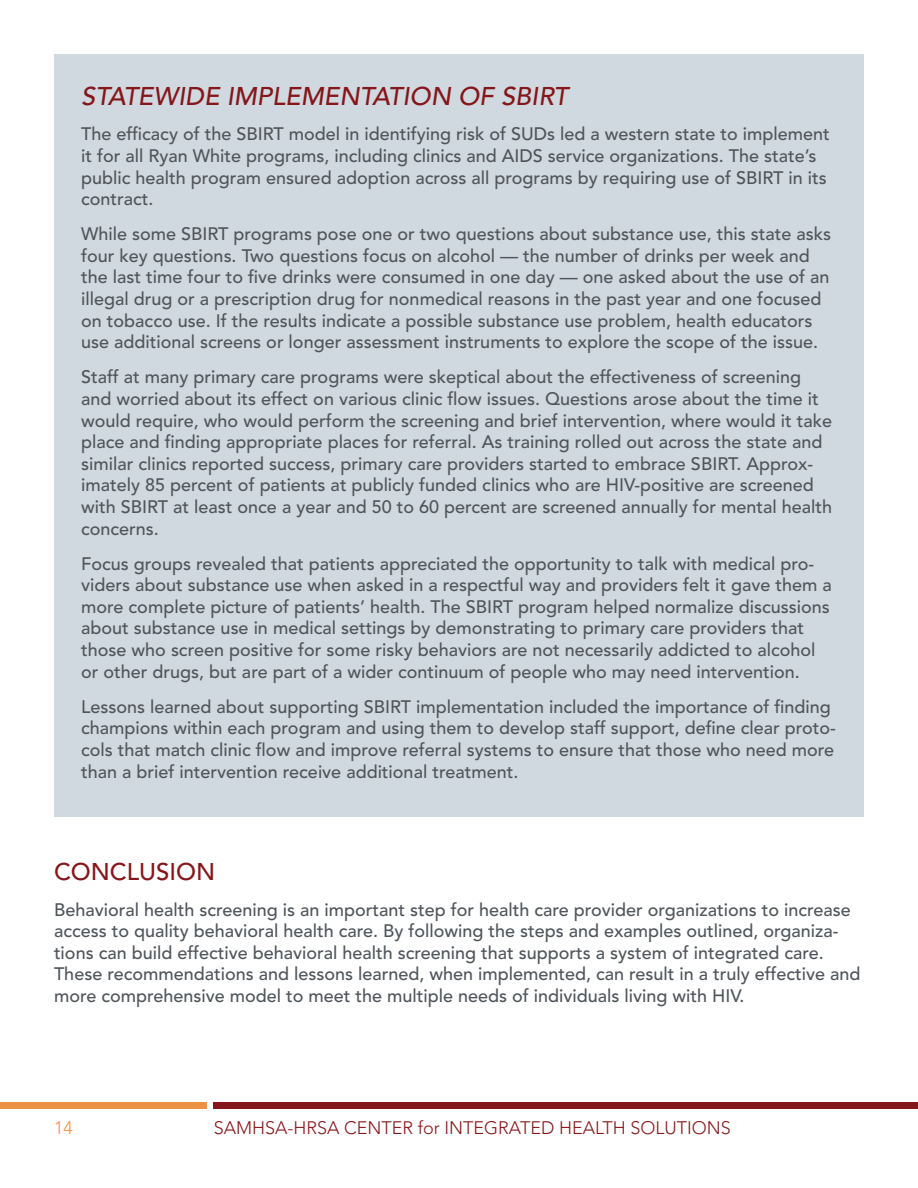
<style>
.page{position:relative;width:918px;height:1188px;background:#fff}
.page>*{position:absolute;margin:0;border:0;box-sizing:border-box;transform-origin:0 0}
.t1{font:italic 500 25.5px "Avenir LT Std";color:#85161a}
.t2{font:500 24px "Avenir LT Std";color:#85161a}
.t3{font:500 18px/21.6px "Avenir LT Std";color:#50555b}
.t4{font:300 18px "Avenir LT Std";color:#85161a}
.t5{font:300 18px "Avenir LT Std";color:#ec9243}
</style>
<div class="page">
<div style="left:0;top:1103px;width:206px;height:6px;background:#ec9243"></div>
<div style="left:214px;top:1103px;width:704px;height:6px;background:#85161a"></div>
<div style="left:54px;top:54px;width:810px;height:762px;background:#d0d9e0"></div>
<p class="t1" style="left:81px;top:82px;width:488px">STATEWIDE IMPLEMENTATION OF SBIRT</p>
<p class="t3" style="left:81px;top:124px;width:750px">The efficacy of the SBIRT model in identifying risk of SUDs led a western state to implement it for all Ryan White programs, including clinics and AIDS service organizations. The state’s public health program ensured adoption across all programs by requiring use of SBIRT in its contract.</p>
<p class="t3" style="left:81px;top:224px;width:751px">While some SBIRT programs pose one or two questions about substance use, this state asks four key questions. Two questions focus on alcohol — the number of drinks per week and the last time four to five drinks were consumed in one day — one asked about the use of an illegal drug or a prescription drug for nonmedical reasons in the past year and one focused on tobacco use. If the results indicate a possible substance use problem, health educators use additional screens or longer assessment instruments to explore the scope of the issue.</p>
<p class="t3" style="left:81px;top:367px;width:752px">Staff at many primary care programs were skeptical about the effectiveness of screening and worried about its effect on various clinic flow issues. Questions arose about the time it would require, who would perform the screening and brief intervention, where would it take place and finding appropriate places for referral. As training rolled out across the state and similar clinics reported success, primary care providers started to embrace SBIRT. Approx&shy;imately 85 percent of patients at publicly funded clinics who are HIV-positive are screened with SBIRT at least once a year and 50 to 60 percent are screened annually for mental health concerns.</p>
<p class="t3" style="left:81px;top:553px;width:752px">Focus groups revealed that patients appreciated the opportunity to talk with medical pro&shy;viders about substance use when asked in a respectful way and providers felt it gave them a more complete picture of patients’ health. The SBIRT program helped normalize discussions about substance use in medical settings by demonstrating to primary care providers that those who screen positive for some risky behaviors are not necessarily addicted to alcohol or other drugs, but are part of a wider continuum of people who may need intervention.</p>
<p class="t3" style="left:81px;top:696px;width:756px">Lessons learned about supporting SBIRT implementation included the importance of finding champions within each program and using them to develop staff support, define clear proto&shy;cols that match clinic flow and improve referral systems to ensure that those who need more than a brief intervention receive additional treatment.</p>
<p class="t2" style="left:54px;top:858px;width:163px">CONCLUSION</p>
<p class="t3" style="left:54px;top:899px;width:808px">Behavioral health screening is an important step for health care provider organizations to increase access to quality behavioral health care. By following the steps and examples outlined, organiza&shy;tions can build effective behavioral health screening that supports a system of integrated care.<br>These recommendations and lessons learned, when implemented, can result in a truly effective and more comprehensive model to meet the multiple needs of individuals living with HIV.</p>
<p class="t5" style="left:54px;top:1117px;width:20px">14</p>
<p class="t4" style="left:214px;top:1117px;width:518px">SAMHSA-HRSA CENTER for INTEGRATED HEALTH SOLUTIONS</p>
</div>
